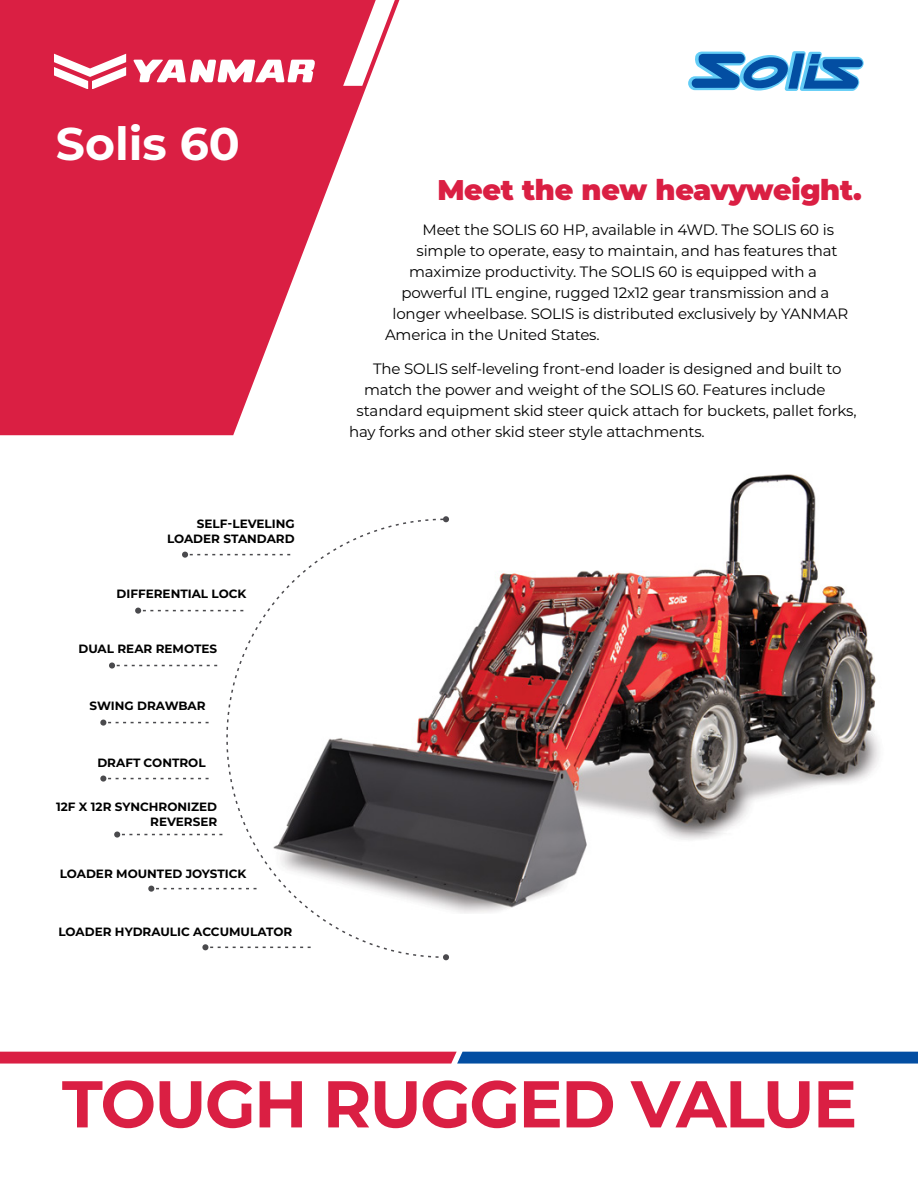
<style>
.page{position:relative;width:918px;height:1188px;background:#fff}
.page>*{position:absolute;margin:0;border:0;box-sizing:border-box;transform-origin:0 0}
.t1{font:700 66px "Montserrat";letter-spacing:-.025em;color:#da1f43}
.t2{font:700 45.75px "Montserrat";color:#fff}
.t3{font:900 28.5px "Montserrat";letter-spacing:-.01em;color:#da1f43}
.t4{font:15px "Montserrat";letter-spacing:-.01em;color:#000}
.t5{font:700 12px/15px "Montserrat";color:#000;text-align:right}
</style>
<div class="page">
<img style="left:449px;top:474px;width:431px;height:439px">
<svg style="left:226px;top:516px;width:223px;height:444px"></svg>
<svg style="left:688px;top:51px;width:176px;height:40px"></svg>
<svg style="left:182px;top:552px;width:108px;height:6px"></svg>
<svg style="left:135px;top:608px;width:108px;height:6px"></svg>
<svg style="left:109px;top:662px;width:108px;height:7px"></svg>
<svg style="left:100px;top:720px;width:109px;height:6px"></svg>
<svg style="left:100px;top:776px;width:109px;height:6px"></svg>
<svg style="left:114px;top:832px;width:108px;height:6px"></svg>
<svg style="left:148px;top:886px;width:109px;height:6px"></svg>
<svg style="left:202px;top:944px;width:109px;height:6px"></svg>
<svg style="left:0;top:1052px;width:918px;height:12px"></svg>
<svg style="left:0;top:0;width:399px;height:435px;fill:#da1f43"></svg>
<svg style="left:343px;top:0;width:52px;height:86px"></svg>
<svg style="left:133px;top:60px;width:182px;height:22px"></svg>
<svg style="left:54px;top:54px;width:72px;height:34px"></svg>
<h2 class="t2" style="left:56px;top:111px;width:186px">Solis 60</h2>
<p class="t5" style="left:167px;top:516px;width:129px">SELF-LEVELING<br>LOADER STANDARD</p>
<p class="t5" style="left:117px;top:586px;width:131px">DIFFERENTIAL LOCK</p>
<p class="t5" style="left:78px;top:641px;width:140px">DUAL REAR REMOTES</p>
<p class="t5" style="left:89px;top:698px;width:118px">SWING DRAWBAR</p>
<p class="t5" style="left:97px;top:755px;width:110px">DRAFT CONTROL</p>
<p class="t5" style="left:56px;top:799px;width:163px">12F X 12R SYNCHRONIZED<br>REVERSER</p>
<p class="t5" style="left:60px;top:866px;width:188px">LOADER MOUNTED JOYSTICK</p>
<p class="t5" style="left:59px;top:924px;width:235px">LOADER HYDRAULIC ACCUMULATOR</p>
<h3 class="t3" style="left:437px;top:169px;width:426px">Meet the new heavyweight.</h3>
<p class="t4" style="left:423px;top:219px;width:413px">Meet the SOLIS 60 HP, available in 4WD. The SOLIS 60 is</p>
<p class="t4" style="left:417px;top:240px;width:423px">simple to operate, easy to maintain, and has features that</p>
<p class="t4" style="left:409px;top:261px;width:409px">maximize productivity. The SOLIS 60 is equipped with a</p>
<p class="t4" style="left:402px;top:282px;width:429px">powerful ITL engine, rugged 12x12 gear transmission and a</p>
<p class="t4" style="left:393px;top:303px;width:457px">longer wheelbase. SOLIS is distributed exclusively by YANMAR</p>
<p class="t4" style="left:385px;top:324px;width:216px">America in the United States.</p>
<p class="t4" style="left:373px;top:359px;width:470px">The SOLIS self-leveling front-end loader is designed and built to</p>
<p class="t4" style="left:364px;top:380px;width:463px">match the power and weight of the SOLIS 60. Features include</p>
<p class="t4" style="left:357px;top:401px;width:502px">standard equipment skid steer quick attach for buckets, pallet forks,</p>
<p class="t4" style="left:349px;top:422px;width:357px">hay forks and other skid steer style attachments.</p>
<h1 class="t1" style="left:62px;top:1056px;width:797px">TOUGH RUGGED VALUE</h1>
</div>
